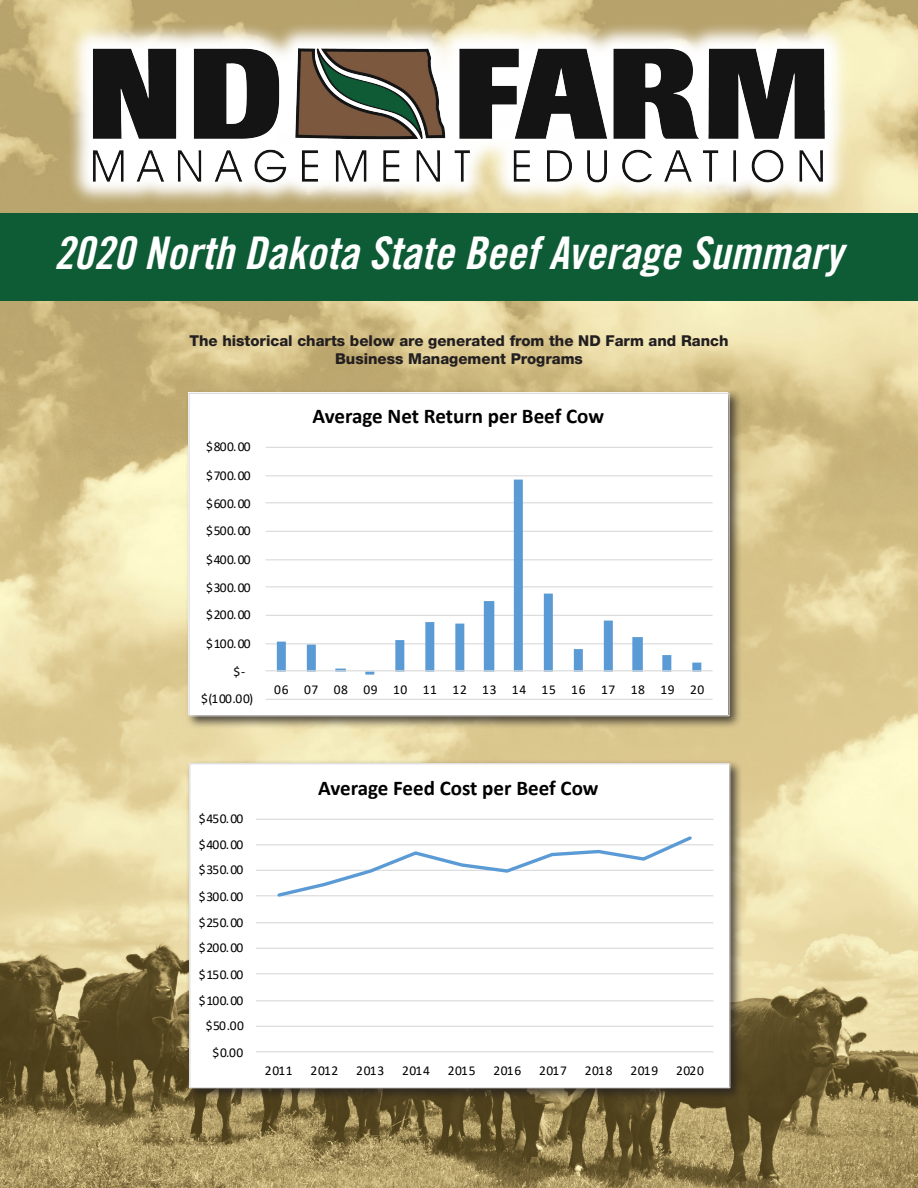
<style>
.page{position:relative;width:918px;height:1188px;background:#fff}
.page>*{position:absolute;margin:0;border:0;box-sizing:border-box;transform-origin:0 0}
.t1{font:45px "Trade Gothic Bold Cond Twenty Obl";color:#fff}
.t2{font:700 21px "Calibri";color:#000}
.t3{font:800 15px/18px "Helvetica Neue";color:#231f20;text-align:center}
.t4{font:13.5px "Calibri";letter-spacing:.05em;color:#000}
.t5{font:13.5px "Calibri";letter-spacing:-.01em;color:#000}
</style>
<div class="page">
<img style="left:0;top:0;width:918px;height:1188px">
<div style="left:0;top:213px;width:918px;height:87px;background:#0e5c36"></div>
<svg style="left:67px;top:22px;width:783px;height:185px;background:#ddd0a9"></svg>
<img style="left:83px;top:38px;width:752px;height:148px">
<div style="left:185px;top:389px;width:558px;height:340px;background:#231f20;opacity:.75"></div>
<div style="left:188px;top:393px;width:540px;height:322px;background:#fff"></div>
<hr style="left:266px;top:699px;width:447px;height:1px;background:#d9d9d9">
<hr style="left:266px;top:643px;width:447px;height:1px;background:#d9d9d9">
<hr style="left:266px;top:615px;width:447px;height:1px;background:#d9d9d9">
<hr style="left:266px;top:586px;width:447px;height:1px;background:#d9d9d9">
<hr style="left:266px;top:559px;width:447px;height:1px;background:#d9d9d9">
<hr style="left:266px;top:531px;width:447px;height:1px;background:#d9d9d9">
<hr style="left:266px;top:502px;width:447px;height:1px;background:#d9d9d9">
<hr style="left:266px;top:475px;width:447px;height:1px;background:#d9d9d9">
<hr style="left:266px;top:447px;width:447px;height:1px;background:#d9d9d9">
<svg style="left:277px;top:480px;width:424px;height:195px"></svg>
<hr style="left:266px;top:670px;width:447px;height:1px;background:#d9d9d9">
<div style="left:186px;top:760px;width:557px;height:341px;background:#231f20;opacity:.75"></div>
<div style="left:189px;top:763px;width:540px;height:324px;background:#fff"></div>
<hr style="left:256px;top:1026px;width:457px;height:1px;background:#d9d9d9">
<hr style="left:256px;top:1000px;width:457px;height:1px;background:#d9d9d9">
<hr style="left:256px;top:973px;width:457px;height:1px;background:#d9d9d9">
<hr style="left:256px;top:948px;width:457px;height:1px;background:#d9d9d9">
<hr style="left:256px;top:922px;width:457px;height:1px;background:#d9d9d9">
<hr style="left:256px;top:895px;width:457px;height:1px;background:#d9d9d9">
<hr style="left:256px;top:870px;width:457px;height:1px;background:#d9d9d9">
<hr style="left:256px;top:844px;width:457px;height:1px;background:#d9d9d9">
<hr style="left:256px;top:819px;width:457px;height:1px;background:#d9d9d9">
<hr style="left:256px;top:1051px;width:457px;height:1px;background:#d9d9d9">
<svg style="left:275px;top:836px;width:420px;height:61px"></svg>
<p class="t1" style="left:54px;top:226px;width:790px">2020 North Dakota State Beef Average Summary</p>
<p class="t3" style="left:189px;top:332px;width:541px">The historical charts below are generated from the ND Farm and Ranch<br>Business Management Programs</p>
<p class="t4" style="left:206px;top:437px;width:46px">$800.00</p>
<p class="t4" style="left:206px;top:466px;width:46px">$700.00</p>
<p class="t4" style="left:206px;top:494px;width:46px">$600.00</p>
<p class="t4" style="left:206px;top:521px;width:46px">$500.00</p>
<p class="t4" style="left:206px;top:550px;width:46px">$400.00</p>
<p class="t4" style="left:206px;top:578px;width:46px">$300.00</p>
<p class="t4" style="left:206px;top:605px;width:46px">$200.00</p>
<p class="t4" style="left:206px;top:634px;width:46px">$100.00</p>
<p class="t4" style="left:234px;top:662px;width:13px">$-</p>
<p class="t4" style="left:201px;top:689px;width:54px">$(100.00)</p>
<p class="t2" style="left:313px;top:401px;width:293px">Average Net Return per Beef Cow</p>
<p class="t4" style="left:274px;top:680px;width:432px">06 07 08 09 10 11 12 13 14 15 16 17 18 19 20</p>
<p class="t4" style="left:199px;top:809px;width:46px">$45 .00</p>
<p class="t4" style="left:198px;top:809px;width:29px">2500</p>
<p class="t4" style="left:199px;top:835px;width:46px">$400.00</p>
<p class="t4" style="left:199px;top:860px;width:46px">$350.00</p>
<p class="t4" style="left:199px;top:887px;width:46px">$3 .00</p>
<p class="t4" style="left:198px;top:889px;width:29px">1500</p>
<p class="t4" style="left:199px;top:913px;width:46px">$250.00</p>
<p class="t4" style="left:198px;top:929px;width:29px">1000</p>
<p class="t4" style="left:199px;top:938px;width:46px">$200.00</p>
<p class="t4" style="left:199px;top:965px;width:46px">$150.00</p>
<p class="t4" style="left:205px;top:968px;width:22px">500</p>
<p class="t4" style="left:199px;top:991px;width:46px">$100.00</p>
<p class="t4" style="left:219px;top:1009px;width:8px">0</p>
<p class="t4" style="left:206px;top:1016px;width:40px">$50.00</p>
<p class="t4" style="left:213px;top:1043px;width:32px">$0.00</p>
<p class="t2" style="left:318px;top:773px;width:282px">Average Feed Cost per Beef Cow</p>
<p class="t5" style="left:477px;top:1055px;width:41px">Series2</p>
<p class="t4" style="left:265px;top:1061px;width:29px">2011</p>
<p class="t4" style="left:311px;top:1061px;width:29px">2012</p>
<p class="t4" style="left:356px;top:1061px;width:29px">2013</p>
<p class="t4" style="left:402px;top:1061px;width:29px">2014</p>
<p class="t4" style="left:448px;top:1061px;width:29px">2015</p>
<p class="t4" style="left:493px;top:1061px;width:29px">2016</p>
<p class="t4" style="left:539px;top:1061px;width:29px">2017</p>
<p class="t4" style="left:585px;top:1061px;width:29px">2018</p>
<p class="t4" style="left:630px;top:1061px;width:29px">2019</p>
<p class="t4" style="left:676px;top:1061px;width:29px">2020</p>
</div>
